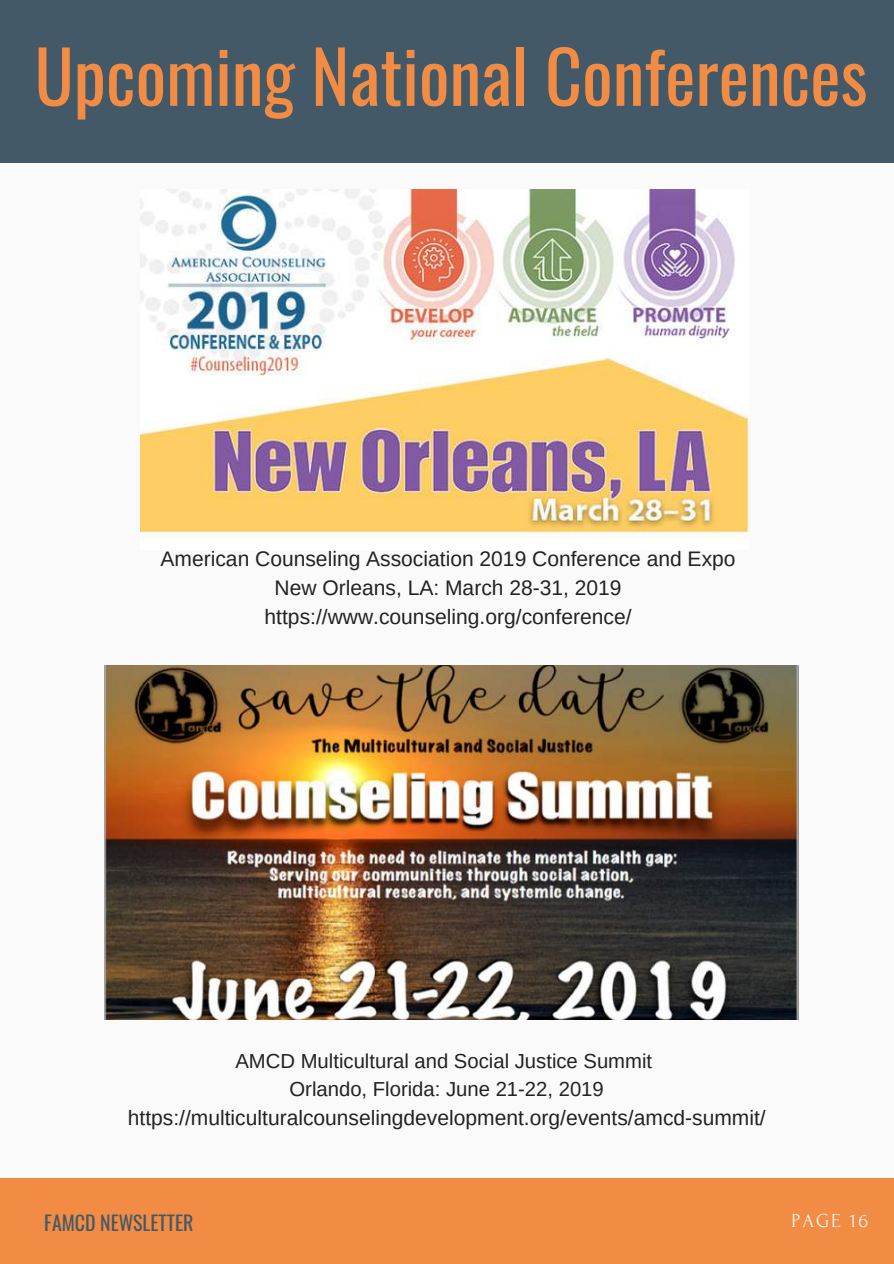
<style>
.page{position:relative;width:894px;height:1264px;background:#fff}
.page>*{position:absolute;margin:0;border:0;box-sizing:border-box;transform-origin:0 0}
.t1{font:72px "Oswald";color:#f28b43}
.t2{font:21px/29.2px "Arimo";color:#222;text-align:center}
.t3{font:20.25px/28.2px "Arimo";color:#222;text-align:center}
.t4{font:19.8px "Oswald";color:#435967}
.t5{font:19.8px "Forum";letter-spacing:.1em;color:#fafafa}
</style>
<div class="page">
<div style="left:0;top:0;width:893px;height:1263px;background:#fafafa"></div>
<div style="left:0;top:0;width:893px;height:162px;background:#435967"></div>
<div style="left:0;top:1178px;width:893px;height:85px;background:#f28b43"></div>
<img style="left:104px;top:665px;width:694px;height:354px">
<img style="left:141px;top:190px;width:606px;height:344px">
<h1 class="t1" style="left:35px;top:20px;width:834px">Upcoming National Conferences</h1>
<p class="t2" style="left:160px;top:544px;width:576px">American Counseling Association 2019 Conference and Expo<br>New Orleans, LA: March 28-31, 2019 https://www.counseling.org/conference/</p>
<p class="t3" style="left:235px;top:1046px;width:418px">AMCD Multicultural and Social Justice Summit<br>Orlando, Florida: June 21-22, 2019</p>
<p class="t2" style="left:128px;top:1103px;width:639px">https://multiculturalcounselingdevelopment.org/events/amcd-summit/</p>
<p class="t4" style="left:44px;top:1206px;width:150px">FAMCD NEWSLETTER</p>
<p class="t5" style="left:791px;top:1210px;width:78px">PAGE 16</p>
</div>
